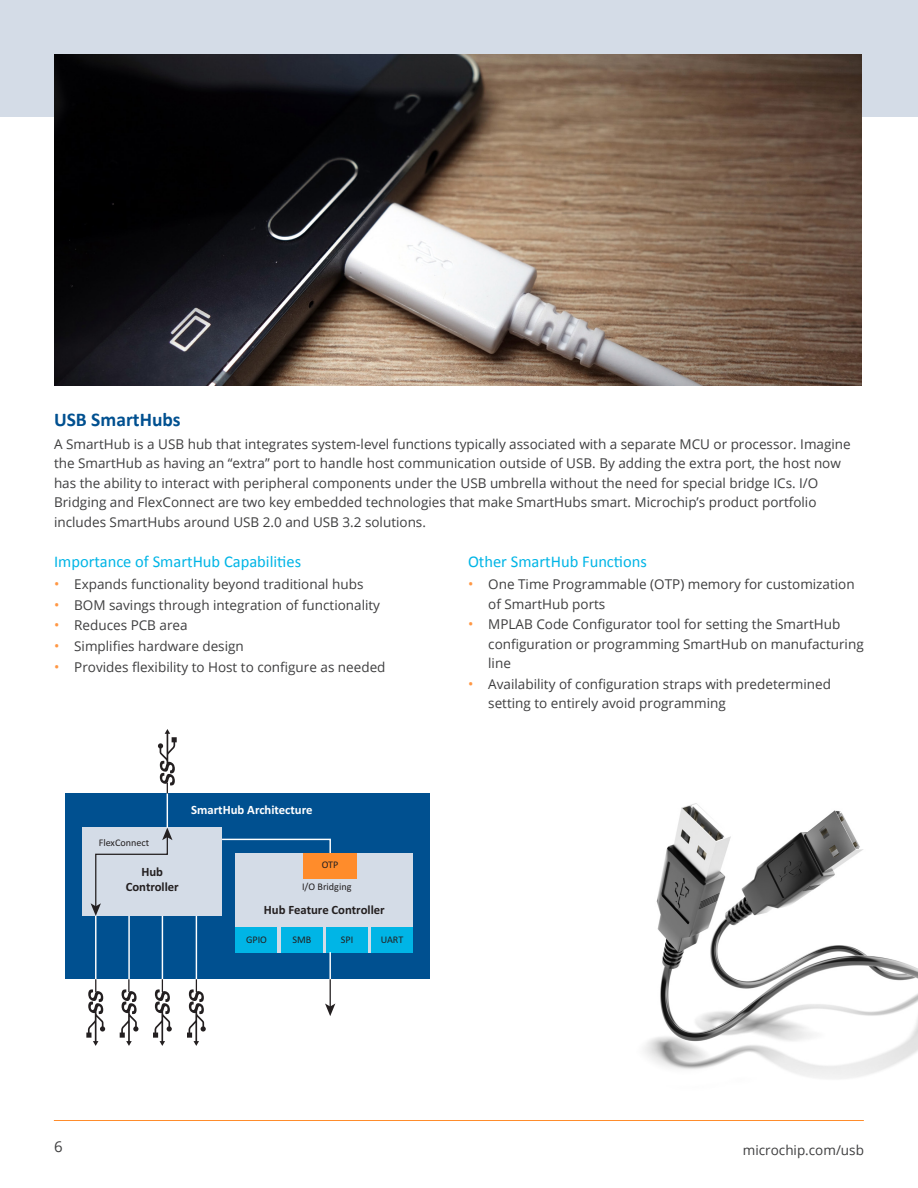
<style>
.page{position:relative;width:918px;height:1188px;background:#fff}
.page>*{position:absolute;margin:0;border:0;box-sizing:border-box;transform-origin:0 0}
.t1{font:700 19.5px "Calibri";color:#005090}
.t2{font:16.5px "Calibri";color:#00b5e6}
.t3{font:15px "Open Sans";color:#3e3e3f}
.t4{font:13.5px/19.5px "Open Sans";color:#3e3e3f}
.t5{font:700 12.75px/15.3px "Calibri";color:#231f20;text-align:center}
.t6{font:700 12.75px "Calibri";color:#fff}
.t7{font:10.2px/22.4px "Calibri";color:#231f20}
.s1{font-size:14.25px;color:#ff9743}
</style>
<div class="page">
<div style="left:0;top:0;width:918px;height:117px;background:#d4dce7"></div>
<hr style="left:54px;top:1120px;width:810px;height:1px;background:#ff8c2b">
<img style="left:644px;top:803px;width:274px;height:276px">
<img style="left:54px;top:54px;width:808px;height:332px">
<div style="left:65px;top:793px;width:364px;height:186px;background:#005090"></div>
<div style="left:82px;top:828px;width:140px;height:88px;background:#d4dce7"></div>
<div style="left:236px;top:853px;width:177px;height:99px;background:#d4dce7"></div>
<svg style="left:91px;top:828px;width:81px;height:88px"></svg>
<svg style="left:222px;top:838px;width:109px;height:16px"></svg>
<div style="left:304px;top:853px;width:53px;height:25px;background:#ff8c2b"></div>
<div style="left:236px;top:927px;width:41px;height:25px;background:#00b5e6"></div>
<div style="left:281px;top:927px;width:42px;height:25px;background:#00b5e6"></div>
<div style="left:326px;top:927px;width:42px;height:25px;background:#00b5e6"></div>
<div style="left:371px;top:927px;width:42px;height:25px;background:#00b5e6"></div>
<hr style="left:95px;top:916px;width:1px;height:63px;background:#fff">
<hr style="left:128px;top:916px;width:2px;height:63px;background:#fff">
<hr style="left:162px;top:916px;width:1px;height:63px;background:#fff">
<hr style="left:196px;top:916px;width:1px;height:63px;background:#fff">
<hr style="left:167px;top:793px;width:1px;height:35px;background:#fff">
<hr style="left:329px;top:952px;width:2px;height:27px;background:#fff">
<svg style="left:158px;top:729px;width:19px;height:64px"></svg>
<svg style="left:86px;top:979px;width:19px;height:67px"></svg>
<svg style="left:120px;top:979px;width:18px;height:67px"></svg>
<svg style="left:153px;top:979px;width:19px;height:67px"></svg>
<svg style="left:187px;top:979px;width:19px;height:67px"></svg>
<svg style="left:325px;top:979px;width:10px;height:37px"></svg>
<h1 class="t1" style="left:54px;top:406px;width:128px">USB SmartHubs</h1>
<p class="t4" style="left:54px;top:434px;width:798px">A SmartHub is a USB hub that integrates system-level functions typically associated with a separate MCU or processor. Imagine the SmartHub as having an “extra” port to handle host communication outside of USB. By adding the extra port, the host now has the ability to interact with peripheral components under the USB umbrella without the need for special bridge ICs. I/O Bridging and FlexConnect are two key embedded technologies that make SmartHubs smart. Microchip’s product portfolio includes SmartHubs around USB 2.0 and USB 3.2 solutions.</p>
<p class="t2" style="left:54px;top:550px;width:249px">Importance of SmartHub Capabilities</p>
<p class="t4" style="left:54px;top:574px;width:311px"><span class="s1">•</span> Expands functionality beyond traditional hubs</p>
<p class="t4" style="left:54px;top:595px;width:328px"><span class="s1">•</span> BOM savings through integration of functionality</p>
<p class="t4" style="left:54px;top:616px;width:135px"><span class="s1">•</span> Reduces PCB area</p>
<p class="t4" style="left:54px;top:636px;width:191px"><span class="s1">•</span> Simplifies hardware design</p>
<p class="t4" style="left:54px;top:657px;width:333px"><span class="s1">•</span> Provides flexibility to Host to configure as needed</p>
<p class="t2" style="left:468px;top:550px;width:180px">Other SmartHub Functions</p>
<p class="t4" style="left:488px;top:574px;width:368px;text-indent:-20px"><span class="s1">•</span> One Time Programmable (OTP) memory for customization of SmartHub ports</p>
<p class="t4" style="left:488px;top:614px;width:377px;text-indent:-20px"><span class="s1">•</span> MPLAB Code Configurator tool for setting the SmartHub configuration or programming SmartHub on manufacturing line</p>
<p class="t4" style="left:488px;top:674px;width:344px;text-indent:-20px"><span class="s1">•</span> Availability of configuration straps with predetermined setting to entirely avoid programming</p>
<p class="t7" style="left:99px;top:831px;width:52px">FlexConnect</p>
<p class="t5" style="left:126px;top:863px;width:55px">Hub<br>Controller</p>
<p class="t6" style="left:191px;top:800px;width:123px">SmartHub Architecture</p>
<p class="t7" style="left:302px;top:853px;width:51px;text-indent:20px">OTP<br>I/O Bridging</p>
<p class="t5" style="left:264px;top:902px;width:122px">Hub Feature Controller</p>
<p class="t7" style="left:246px;top:928px;width:22px">GPIO</p>
<p class="t7" style="left:293px;top:928px;width:20px">SMB</p>
<p class="t7" style="left:341px;top:928px;width:14px">SPI</p>
<p class="t7" style="left:381px;top:928px;width:24px">UART</p>
<p class="t3" style="left:54px;top:1136px;width:10px">6</p>
<p class="t4" style="left:743px;top:1140px;width:123px">microchip.com/usb</p>
</div>
